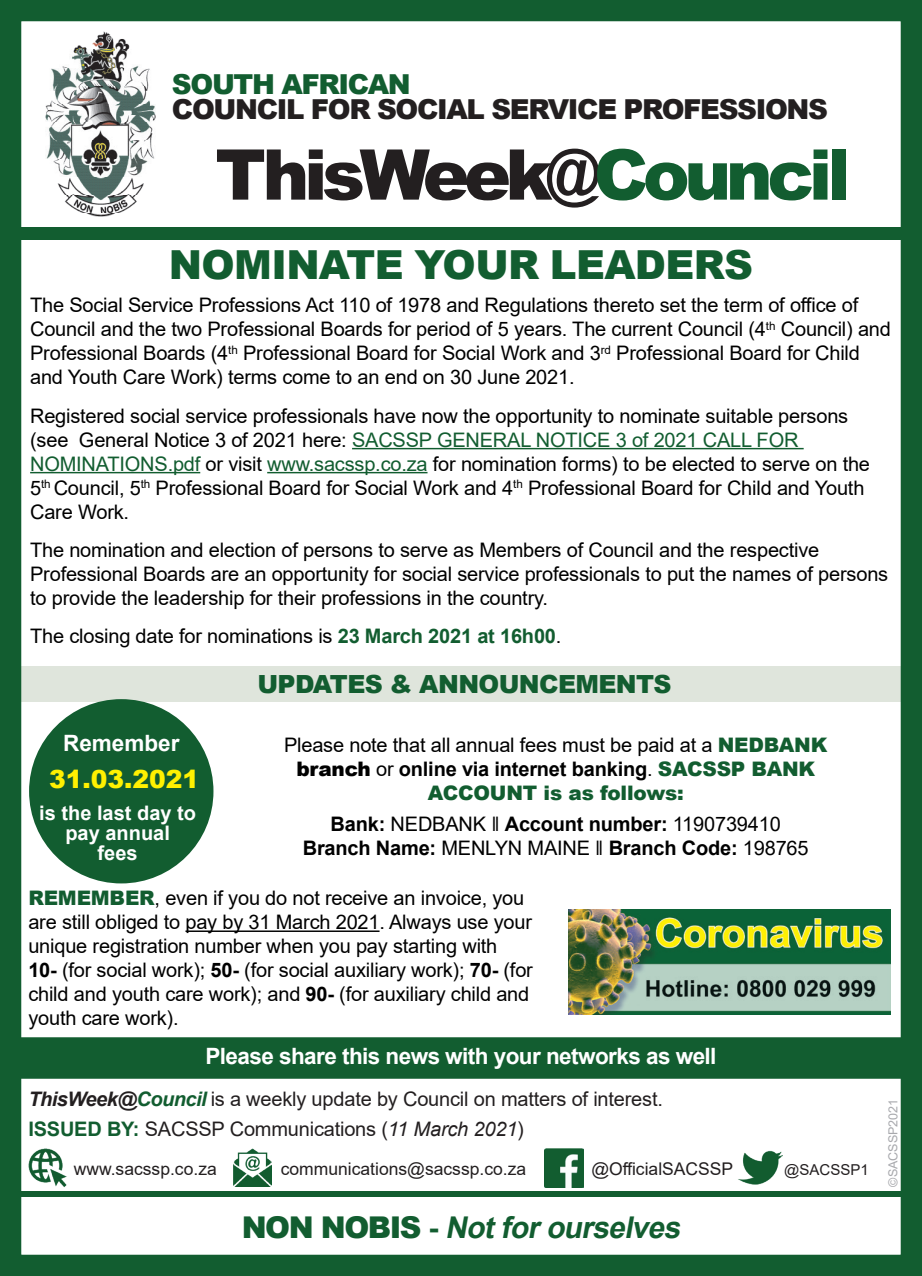
<style>
.page{position:relative;width:922px;height:1276px;background:#fff}
.page>*{position:absolute;margin:0;border:0;box-sizing:border-box;transform-origin:0 0}
.t1{font:900 70px "Arial";letter-spacing:-.075em;color:#231f20}
.t2{font:900 40px "Arial";letter-spacing:-.015em;color:#125d30}
.t3{font:italic 700 30px "Arial";color:#125d30}
.t4{font:900 27.5px "Arial";letter-spacing:-.05em;color:#231f20}
.t5{font:900 27.5px "Arial";letter-spacing:-.05em;color:#125d30}
.t6{font:900 25px "Arial";letter-spacing:-.025em;color:#125d30}
.t7{font:900 25px "Arial";color:#fff101}
.t8{font:700 22.5px "Arial";letter-spacing:-.025em;color:#fff}
.t9{font:700 22.5px "Arial";color:#fff}
.t10{font:20px/24px "Arial";letter-spacing:-.01em;color:#000}
.t11{font:20px/29.5px "Arial";letter-spacing:-.01em;color:#231f20}
.t12{font:700 20px/24px "Arial";letter-spacing:-.01em;color:#000;text-align:center}
.t13{font:700 20px/20px "Arial";color:#fff;text-align:center}
.t14{font:17.5px "Arial";color:#231f20}
.t15{font:15px "Arial";color:#231f20}
.t16{font:12.5px "Arial";color:#a8a9ad}
.s1{color:#125d30}
.s2{font-weight:700;color:#125d30}
.s3{font-weight:900;color:#125d30}
.s4{font-weight:900}
.s5{font-weight:700}
.s6{font-weight:400}
.s7{font-weight:700;font-style:italic}
.s8{font-weight:700;font-style:italic;color:#125d30}
.s9{font-style:italic}
.s10{font-weight:900;font-style:normal}
.s11{font-style:normal}
</style>
<div class="page">
<div style="left:0;top:666px;width:921px;height:36px;background:#dfe5dc"></div>
<img style="left:45px;top:32px;width:110px;height:184px">
<div style="left:14px;top:227px;width:893px;height:12px;background:#125d30"></div>
<div style="left:14px;top:1191px;width:893px;height:5px;background:#125d30"></div>
<img style="left:28px;top:1148px;width:39px;height:39px">
<img style="left:544px;top:1148px;width:39px;height:39px">
<img style="left:738px;top:1151px;width:44px;height:34px">
<img style="left:233px;top:1148px;width:39px;height:38px">
<hr style="left:352px;top:448px;width:451px;height:1px;background:#125d30">
<hr style="left:30px;top:472px;width:170px;height:1px;background:#125d30">
<hr style="left:267px;top:472px;width:160px;height:1px;background:#125d30">
<div style="left:29px;top:699px;width:184px;height:184px;background:#125d30;border-radius:50%"></div>
<hr style="left:185px;top:930px;width:194px;height:2px;background:#000">
<img style="left:568px;top:909px;width:321px;height:106px">
<div style="left:0;top:1038px;width:921px;height:39px;background:#125d30"></div>
<div style="left:0;top:1037px;width:921px;height:41px;border:2px solid #125d30"></div>
<div style="left:0;top:0;width:921px;height:1276px;border:21px solid #125d30"></div>
<h3 class="t5" style="left:172px;top:64px;width:240px">SOUTH AFRICAN</h3>
<h3 class="t4" style="left:172px;top:89px;width:657px">COUNCIL FOR SOCIAL SERVICE PROFESSIONS</h3>
<h1 class="t1" style="left:215px;top:124px;width:636px">ThisWeek@<span class="s1">Council</span></h1>
<h2 class="t2" style="left:169px;top:235px;width:586px">NOMINATE YOUR LEADERS</h2>
<p class="t10" style="left:30px;top:293px;width:862px">The Social Service Professions Act 110 of 1978 and Regulations thereto set the term of office of Council and the two Professional Boards for period of 5 years. The current Council (4<sup>th</sup> Council) and Professional Boards (4<sup>th</sup> Professional Board for Social Work and 3<sup>rd</sup> Professional Board for Child and Youth Care Work) terms come to an end on 30 June 2021.</p>
<p class="t10" style="left:30px;top:403px;width:841px">Registered social service professionals have now the opportunity to nominate suitable persons (see General Notice 3 of 2021 here: <span class="s1">SACSSP GENERAL NOTICE 3 of 2021 CALL FOR NOMINATIONS.pdf</span> or visit <span class="s1">www.sacssp.co.za</span> for nomination forms) to be elected to serve on the 5<sup>th</sup> Council, 5<sup>th</sup> Professional Board for Social Work and 4<sup>th</sup> Professional Board for Child and Youth Care Work.</p>
<p class="t10" style="left:30px;top:537px;width:859px">The nomination and election of persons to serve as Members of Council and the respective<br>Professional Boards are an opportunity for social service professionals to put the names of persons to provide the leadership for their professions in the country.</p>
<p class="t10" style="left:30px;top:624px;width:532px">The closing date for nominations is <span class="s2">23 March 2021 at 16h00</span>.</p>
<p class="t9" style="left:63px;top:727px;width:118px">Remember</p>
<p class="t7" style="left:49px;top:761px;width:152px">31.03.2021</p>
<p class="t13" style="left:39px;top:803px;width:158px">is the last day to pay annual<br>fees</p>
<p class="t6" style="left:257px;top:666px;width:415px">UPDATES &amp; ANNOUNCEMENTS</p>
<p class="t10" style="left:284px;top:732px;width:544px;text-align:center">Please note that all annual fees must be paid at a <span class="s3">NEDBANK </span><span class="s4">branch</span> or <span class="s5">online via internet banking</span>. <span class="s3">SACSSP BANK<br>ACCOUNT is as follows:</span></p>
<p class="t12" style="left:303px;top:812px;width:507px">Bank: <span class="s6">NEDBANK ‖</span> Account number: <span class="s6">1190739410<br></span>Branch Name: <span class="s6">MENLYN MAINE ‖</span> Branch Code: <span class="s6">198765</span></p>
<p class="t10" style="left:28px;top:886px;width:506px"><span class="s3">REMEMBER</span>, even if you do not receive an invoice, you are still obliged to pay by 31 March 2021. Always use your unique registration number when you pay starting with<br><span class="s5">10-</span> (for social work); <span class="s5">50-</span> (for social auxiliary work); <span class="s5">70-</span> (for child and youth care work); and <span class="s5">90-</span> (for auxiliary child and youth care work).</p>
<p class="t8" style="left:205px;top:1040px;width:512px">Please share this news with your networks as well</p>
<p class="t11" style="left:28px;top:1084px;width:636px"><span class="s7">ThisWeek@</span><span class="s8">Council</span> is a weekly update by Council on matters of interest.<br><span class="s2">ISSUED BY:</span> SACSSP Communications (<span class="s9">11 March 2021</span>)</p>
<p class="t16" style="left:884px;top:1186px;width:89px;rotate:-90deg">©SACSSP2021</p>
<p class="t14" style="left:74px;top:1157px;width:144px">www.sacssp.co.za</p>
<p class="t14" style="left:281px;top:1157px;width:247px">communications@sacssp.co.za</p>
<p class="t14" style="left:591px;top:1157px;width:143px">@OfficialSACSSP</p>
<p class="t15" style="left:784px;top:1159px;width:86px">@SACSSP1</p>
<h3 class="t3" style="left:242px;top:1206px;width:447px"><span class="s10">N O N N O B I S</span> <span class="s11">-</span> Notforourselves</h3>
</div>
